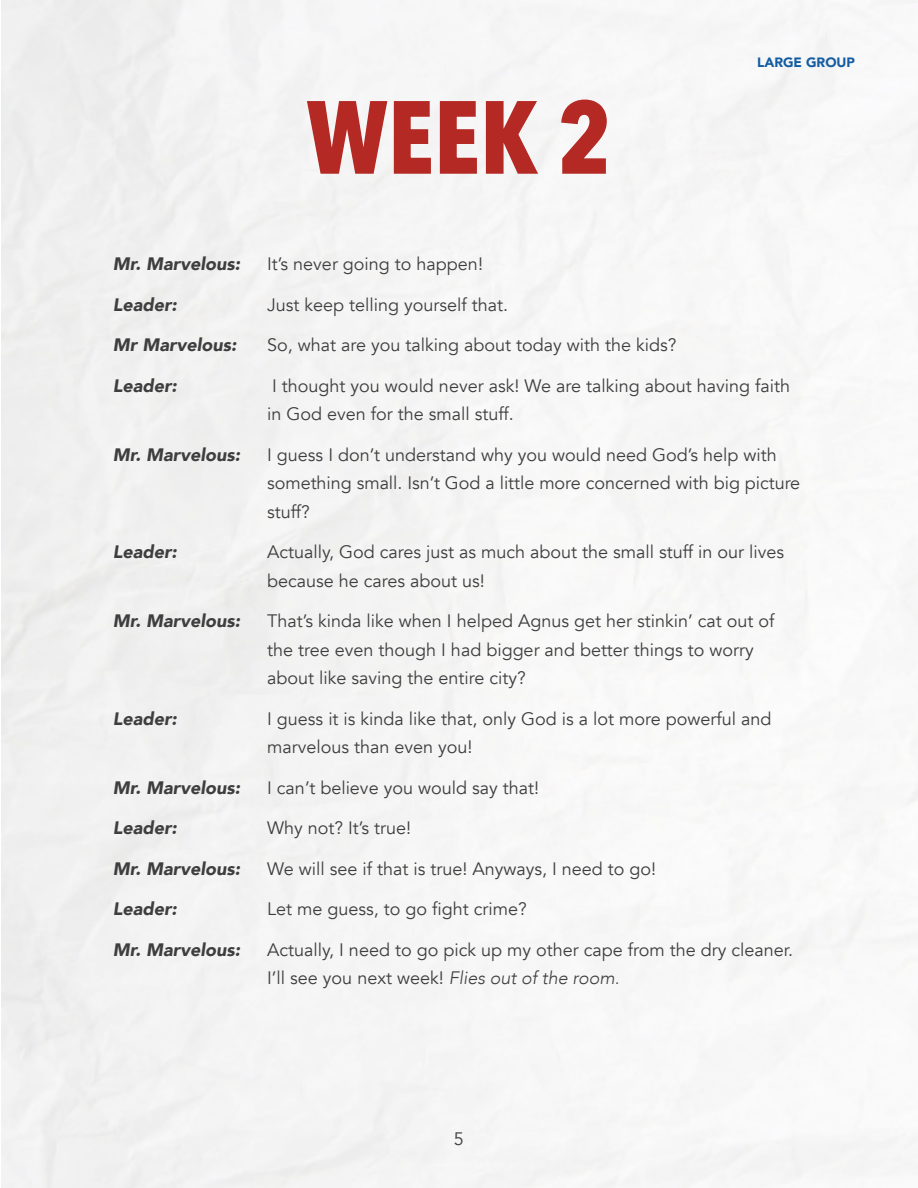
<style>
.page{position:relative;width:918px;height:1188px;background:#fff}
.page>*{position:absolute;margin:0;border:0;box-sizing:border-box;transform-origin:0 0}
.t1{font:700 100.5px "Avenir Next Condensed";color:#b52924}
.t2{font:18px/28.5px "Avenir";color:#3e3e3f}
.t3{font:italic 900 18px "Avenir";color:#3e3e3f}
.t4{font:900 13.5px "Avenir";color:#155da2}
.s1{font-weight:300;font-style:italic}
</style>
<div class="page">
<svg style="left:306px;top:100px;width:126px;height:74px"></svg>
<svg style="left:439px;top:100px;width:39px;height:74px"></svg>
<svg style="left:485px;top:100px;width:54px;height:75px"></svg>
<svg style="left:560px;top:99px;width:48px;height:75px"></svg>
<h1 class="t1" style="left:307px;top:76px;width:306px">WEEK 2</h1>
<p class="t4" style="left:757px;top:50px;width:99px">LARGE GROUP</p>
<p class="t3" style="left:113px;top:249px;width:129px">Mr. Marvelous:</p>
<p class="t2" style="left:267px;top:250px;width:217px">It’s never going to happen!</p>
<p class="t3" style="left:113px;top:289px;width:65px">Leader:</p>
<p class="t2" style="left:267px;top:290px;width:242px">Just keep telling yourself that.</p>
<p class="t3" style="left:113px;top:330px;width:125px">Mr Marvelous:</p>
<p class="t2" style="left:267px;top:331px;width:411px">So, what are you talking about today with the kids?</p>
<p class="t3" style="left:113px;top:370px;width:65px">Leader:</p>
<p class="t2" style="left:267px;top:371px;width:524px">I thought you would never ask! We are talking about having faith in God even for the small stuff.</p>
<p class="t3" style="left:113px;top:439px;width:129px">Mr. Marvelous:</p>
<p class="t2" style="left:267px;top:440px;width:535px">I guess I don’t understand why you would need God’s help with something small. Isn’t God a little more concerned with big picture stuff?</p>
<p class="t3" style="left:113px;top:537px;width:65px">Leader:</p>
<p class="t2" style="left:267px;top:538px;width:519px">Actually, God cares just as much about the small stuff in our lives because he cares about us!</p>
<p class="t3" style="left:113px;top:606px;width:129px">Mr. Marvelous:</p>
<p class="t2" style="left:267px;top:607px;width:509px">That’s kinda like when I helped Agnus get her stinkin’ cat out of the tree even though I had bigger and better things to worry about like saving the entire city?</p>
<p class="t3" style="left:113px;top:703px;width:65px">Leader:</p>
<p class="t2" style="left:267px;top:704px;width:506px">I guess it is kinda like that, only God is a lot more powerful and marvelous than even you!</p>
<p class="t3" style="left:113px;top:772px;width:129px">Mr. Marvelous:</p>
<p class="t2" style="left:267px;top:773px;width:273px">I can’t believe you would say that!</p>
<p class="t3" style="left:113px;top:813px;width:65px">Leader:</p>
<p class="t2" style="left:267px;top:814px;width:146px">Why not? It’s true!</p>
<p class="t3" style="left:113px;top:853px;width:129px">Mr. Marvelous:</p>
<p class="t2" style="left:267px;top:854px;width:391px">We will see if that is true! Anyways, I need to go!</p>
<p class="t3" style="left:113px;top:894px;width:65px">Leader:</p>
<p class="t2" style="left:267px;top:895px;width:261px">Let me guess, to go fight crime?</p>
<p class="t3" style="left:113px;top:934px;width:129px">Mr. Marvelous:</p>
<p class="t2" style="left:267px;top:935px;width:527px">Actually, I need to go pick up my other cape from the dry cleaner.<br>I’ll see you next week! <span class="s1">Flies out of the room.</span></p>
<p class="t2" style="left:454px;top:1124px;width:12px">5</p>
</div>
